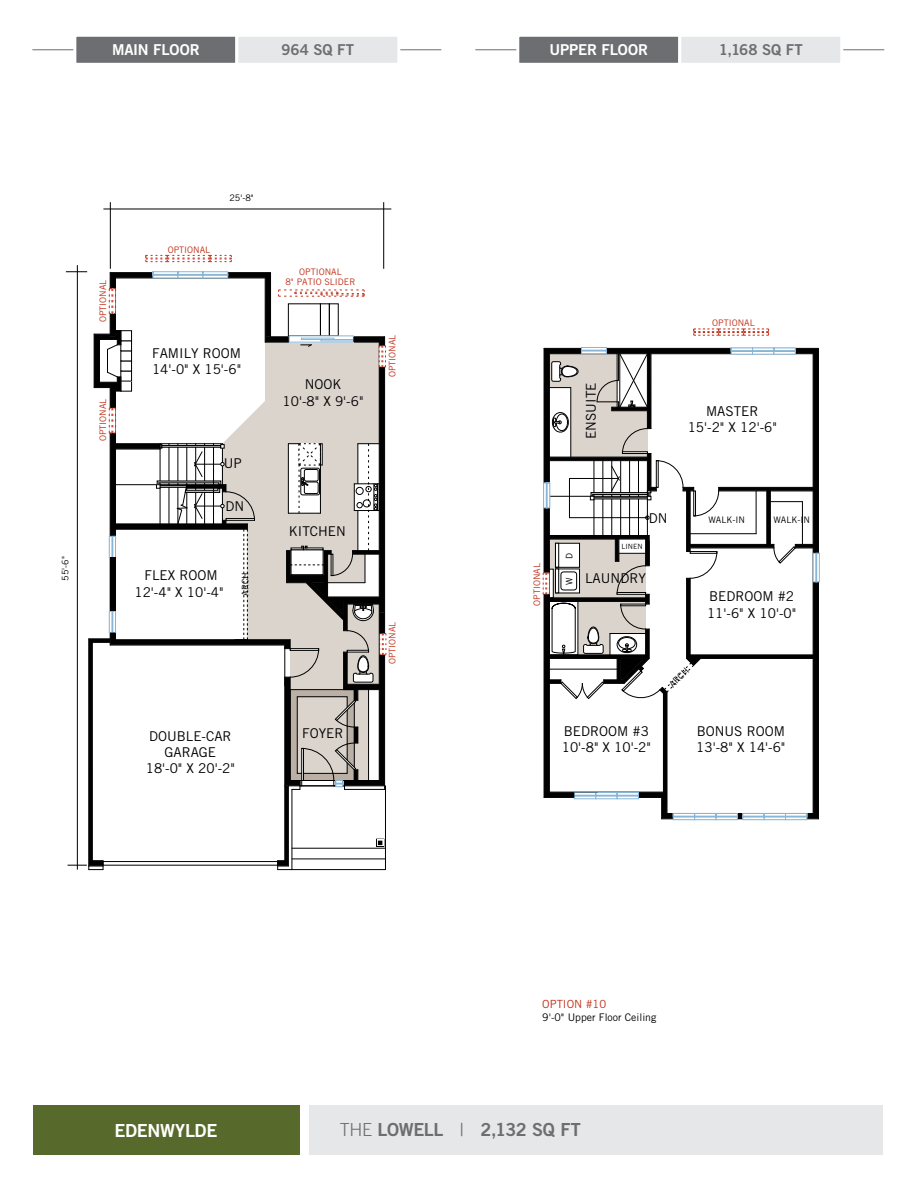
<style>
.page{position:relative;width:918px;height:1188px;background:#fff}
.page>*{position:absolute;margin:0;border:0;box-sizing:border-box;transform-origin:0 0}
.t1{font:18px "Trade Gothic Bold Two";letter-spacing:-.025em;color:#6d6e71}
.t2{font:18px "Trade Gothic Bold Two";letter-spacing:-.015em;color:#fff}
.t3{font:15px "Trade Gothic Bold Two";letter-spacing:-.01em;color:#fff}
.t4{font:15px "Trade Gothic Bold Two";letter-spacing:-.005em;color:#6d6e71}
.t5{font:13.5px/16.2px "Trade Gothic";color:#010101;text-align:center}
.t6{font:11.25px "Trade Gothic";color:#c0311a}
.t7{font:10.5px "Trade Gothic";color:#000}
.t8{font:9px/10.8px "Trade Gothic";color:#c0311a;text-align:center}
.t9{font:9px "Trade Gothic";color:#010101}
.t10{font:9px "Trade Gothic";color:#000}
.t11{font:7.2px "Trade Gothic";color:#010101}
.s1{font-family:"Trade Gothic";font-weight:300}
.s2{font-family:"Trade Gothic"}
</style>
<div class="page">
<div style="left:33px;top:1105px;width:266px;height:49px;background:#586a2b"></div>
<div style="left:310px;top:1105px;width:573px;height:49px;background:#e6e7e8"></div>
<hr style="left:32px;top:49px;width:409px;height:1px;background:#6d6e71">
<div style="left:73px;top:34px;width:165px;height:32px;background:#6d6e71;border:3px solid #fff"></div>
<div style="left:235px;top:34px;width:165px;height:32px;background:#e6e7e8;border:3px solid #fff"></div>
<hr style="left:475px;top:49px;width:409px;height:1px;background:#6d6e71">
<div style="left:516px;top:34px;width:165px;height:32px;background:#6d6e71;border:3px solid #fff"></div>
<div style="left:678px;top:34px;width:165px;height:32px;background:#e6e7e8;border:3px solid #fff"></div>
<svg style="left:693px;top:329px;width:76px;height:7px"></svg>
<svg style="left:543px;top:347px;width:277px;height:473px"></svg>
<svg style="left:146px;top:255px;width:86px;height:7px"></svg>
<hr style="left:110px;top:202px;width:1px;height:67px;background:#000">
<hr style="left:383px;top:202px;width:1px;height:67px;background:#000">
<hr style="left:103px;top:209px;width:288px;height:1px;background:#000">
<svg style="left:66px;top:271px;width:321px;height:599px"></svg>
<hr style="left:77px;top:265px;width:1px;height:605px;background:#000">
<p class="t3" style="left:112px;top:41px;width:89px">MAIN FLOOR</p>
<p class="t4" style="left:282px;top:41px;width:74px">964 SQ FT</p>
<p class="t3" style="left:550px;top:41px;width:100px">UPPER FLOOR</p>
<p class="t4" style="left:719px;top:41px;width:85px">1,168 SQ FT</p>
<p class="t10" style="left:60px;top:581px;width:26px;rotate:-90deg">55'-6"</p>
<p class="t8" style="left:98px;top:322px;width:44px;rotate:-90deg">OPTIONAL</p>
<p class="t8" style="left:98px;top:441px;width:44px;rotate:-90deg">OPTIONAL</p>
<p class="t8" style="left:168px;top:244px;width:44px">OPTIONAL</p>
<p class="t10" style="left:229px;top:193px;width:26px">25'-8"</p>
<p class="t5" style="left:152px;top:345px;width:91px;text-align:left">FAMILY ROOM<br>14'-0" X 15'-6"</p>
<p class="t5" style="left:224px;top:455px;width:19px">UP</p>
<p class="t5" style="left:226px;top:498px;width:20px">DN</p>
<p class="t5" style="left:134px;top:567px;width:91px">FLEX ROOM<br>12'-4" X 10'-4"</p>
<p class="t9" style="left:240px;top:596px;width:25px;rotate:-90deg">ARCH</p>
<p class="t5" style="left:146px;top:728px;width:91px">DOUBLE-CAR<br>GARAGE<br>18'-0" X 20'-2"</p>
<p class="t8" style="left:285px;top:266px;width:71px">OPTIONAL<br>8" PATIO SLIDER</p>
<p class="t5" style="left:283px;top:376px;width:82px">NOOK<br>10'-8" X 9'-6"</p>
<p class="t8" style="left:387px;top:377px;width:44px;rotate:-90deg">OPTIONAL</p>
<p class="t5" style="left:289px;top:523px;width:58px">KITCHEN</p>
<p class="t5" style="left:302px;top:725px;width:43px">FOYER</p>
<p class="t8" style="left:387px;top:664px;width:44px;rotate:-90deg">OPTIONAL</p>
<p class="t5" style="left:583px;top:439px;width:58px;rotate:-90deg">ENSUITE</p>
<p class="t8" style="left:712px;top:317px;width:44px">OPTIONAL</p>
<p class="t5" style="left:688px;top:403px;width:91px">MASTER<br>15'-2" X 12'-6"</p>
<p class="t8" style="left:532px;top:606px;width:44px;rotate:-90deg">OPTIONAL</p>
<p class="t10" style="left:564px;top:559px;width:8px;rotate:-90deg">D</p>
<p class="t10" style="left:564px;top:585px;width:9px;rotate:-90deg">W</p>
<p class="t11" style="left:621px;top:542px;width:23px">LINEN</p>
<p class="t5" style="left:649px;top:510px;width:20px">DN</p>
<p class="t5" style="left:585px;top:570px;width:62px">LAUNDRY</p>
<p class="t9" style="left:708px;top:514px;width:38px">WALK-IN</p>
<p class="t9" style="left:774px;top:514px;width:38px">WALK-IN</p>
<p class="t5" style="left:707px;top:588px;width:91px;text-align:left">BEDROOM #2<br>11'-6" X 10'-0"</p>
<p class="t5" style="left:562px;top:723px;width:91px;text-align:left">BEDROOM #3<br>10'-8" X 10'-2"</p>
<p class="t9" style="left:667px;top:682px;width:25px;rotate:-45deg">ARCH</p>
<p class="t5" style="left:696px;top:723px;width:91px;text-align:left">BONUS ROOM<br>13'-8" X 14'-6"</p>
<h1 class="t2" style="left:115px;top:1120px;width:104px">EDENWYLDE</h1>
<p class="t6" style="left:542px;top:997px;width:66px">OPTION #10</p>
<p class="t7" style="left:542px;top:1011px;width:116px">9'-0" Upper Floor Ceiling</p>
<h1 class="t1" style="left:340px;top:1118px;width:242px"><span class="s1">THE</span> LOWELL <span class="s2">|</span> 2,132 SQ FT</h1>
</div>
